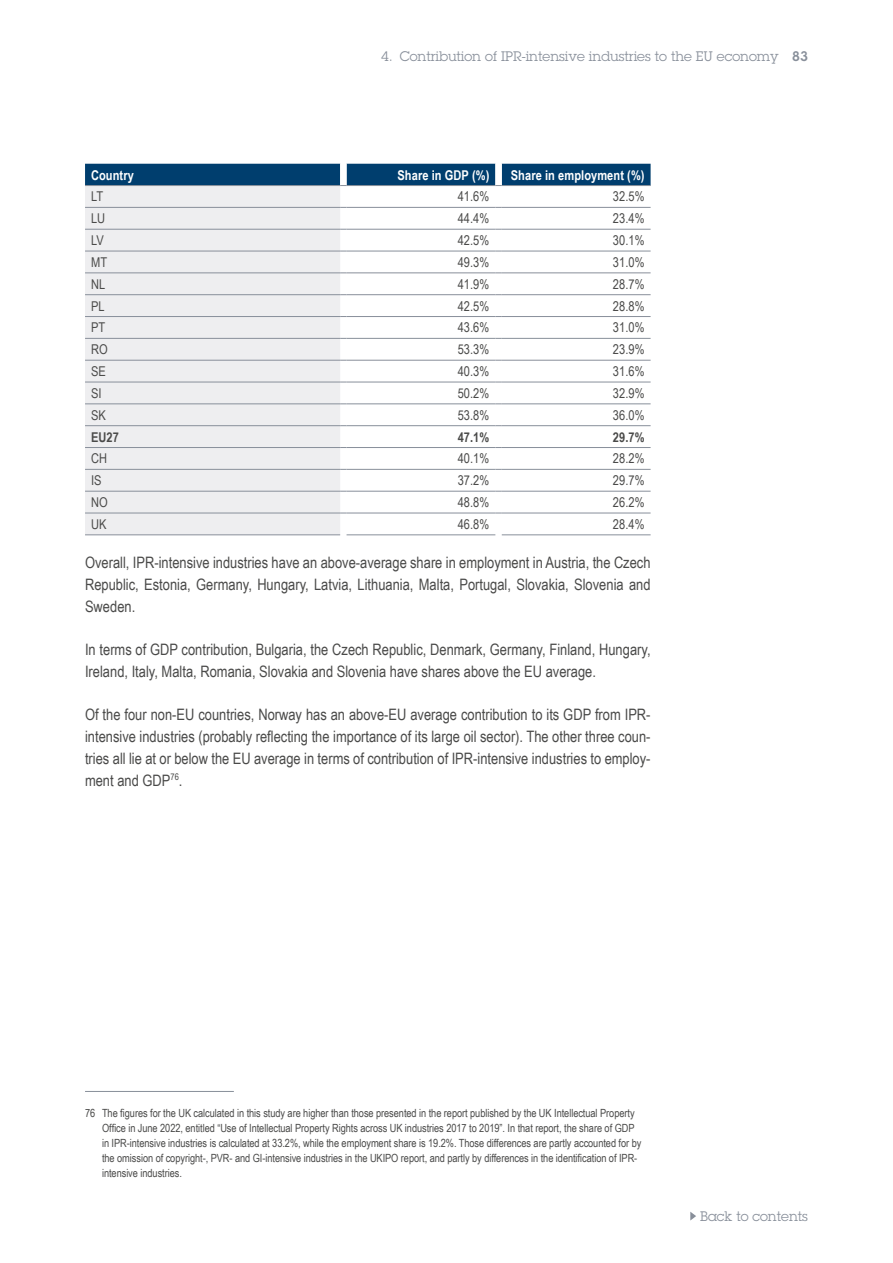
<style>
.page{position:relative;width:893px;height:1263px;background:#fff}
.page>*{position:absolute;margin:0;border:0;box-sizing:border-box;transform-origin:0 0}
._01-Body_copy{font:15.75px/21.8px "Arial Narrow";color:#4a4a49;text-align:justify}
._03-Table-Txt_9_11_r{font:13.5px "Arial Narrow";letter-spacing:.005em;color:#4a4a49}
._05-Kolumentitel{font:13.5px "Lubalin Graph Std";color:#888f9a}
._03-Table-Bold_Neg_9{font:700 13.5px "Arial Narrow";letter-spacing:.005em;color:#fff}
._03-Table-Txt_9_11_l{font:13.5px "Arial Narrow";letter-spacing:.005em;color:#4a4a49}
._03-Table-Bold_9_11{font:700 13.5px "Arial Narrow";letter-spacing:.005em;color:#4a4a49}
._05-Foot_Notes{font:11.25px/15px "Arial Narrow";letter-spacing:-.005em;color:#4a4a49}
.s1{font-weight:600}
</style>
<div class="page">
<svg style="left:690px;top:1212px;width:6px;height:8px"></svg>
<svg style="left:340px;top:206px;width:162px;height:329px"></svg>
<div style="left:85px;top:186px;width:255px;height:348px;background:#eeeef0"></div>
<div style="left:85px;top:164px;width:566px;height:22px;background:#003e6e"></div>
<hr style="left:502px;top:185px;width:149px;height:1px;background:#888f9a">
<hr style="left:85px;top:207px;width:255px;height:1px;background:#888f9a">
<hr style="left:347px;top:207px;width:148px;height:1px;background:#888f9a">
<hr style="left:502px;top:207px;width:149px;height:1px;background:#888f9a">
<hr style="left:85px;top:229px;width:255px;height:1px;background:#888f9a">
<hr style="left:347px;top:229px;width:148px;height:1px;background:#888f9a">
<hr style="left:502px;top:229px;width:149px;height:1px;background:#888f9a">
<hr style="left:85px;top:251px;width:255px;height:1px;background:#888f9a">
<hr style="left:347px;top:251px;width:148px;height:1px;background:#888f9a">
<hr style="left:502px;top:251px;width:149px;height:1px;background:#888f9a">
<hr style="left:85px;top:272px;width:255px;height:1px;background:#888f9a">
<hr style="left:347px;top:272px;width:148px;height:1px;background:#888f9a">
<hr style="left:502px;top:272px;width:149px;height:1px;background:#888f9a">
<hr style="left:85px;top:294px;width:255px;height:1px;background:#888f9a">
<hr style="left:347px;top:294px;width:148px;height:1px;background:#888f9a">
<hr style="left:502px;top:294px;width:149px;height:1px;background:#888f9a">
<hr style="left:85px;top:316px;width:255px;height:1px;background:#888f9a">
<hr style="left:347px;top:316px;width:148px;height:1px;background:#888f9a">
<hr style="left:502px;top:316px;width:149px;height:1px;background:#888f9a">
<hr style="left:85px;top:338px;width:255px;height:1px;background:#888f9a">
<hr style="left:347px;top:338px;width:148px;height:1px;background:#888f9a">
<hr style="left:502px;top:338px;width:149px;height:1px;background:#888f9a">
<hr style="left:85px;top:360px;width:255px;height:1px;background:#888f9a">
<hr style="left:347px;top:360px;width:148px;height:1px;background:#888f9a">
<hr style="left:502px;top:360px;width:149px;height:1px;background:#888f9a">
<hr style="left:85px;top:382px;width:255px;height:1px;background:#888f9a">
<hr style="left:347px;top:382px;width:148px;height:1px;background:#888f9a">
<hr style="left:502px;top:382px;width:149px;height:1px;background:#888f9a">
<hr style="left:85px;top:403px;width:255px;height:1px;background:#888f9a">
<hr style="left:347px;top:403px;width:148px;height:1px;background:#888f9a">
<hr style="left:502px;top:403px;width:149px;height:1px;background:#888f9a">
<hr style="left:85px;top:425px;width:255px;height:1px;background:#888f9a">
<hr style="left:347px;top:425px;width:148px;height:1px;background:#888f9a">
<hr style="left:502px;top:425px;width:149px;height:1px;background:#888f9a">
<hr style="left:85px;top:447px;width:255px;height:1px;background:#888f9a">
<hr style="left:347px;top:447px;width:148px;height:1px;background:#888f9a">
<hr style="left:502px;top:447px;width:149px;height:1px;background:#888f9a">
<hr style="left:85px;top:469px;width:255px;height:1px;background:#888f9a">
<hr style="left:347px;top:469px;width:148px;height:1px;background:#888f9a">
<hr style="left:502px;top:469px;width:149px;height:1px;background:#888f9a">
<hr style="left:85px;top:491px;width:255px;height:1px;background:#888f9a">
<hr style="left:347px;top:491px;width:148px;height:1px;background:#888f9a">
<hr style="left:502px;top:491px;width:149px;height:1px;background:#888f9a">
<hr style="left:85px;top:513px;width:255px;height:1px;background:#888f9a">
<hr style="left:347px;top:513px;width:148px;height:1px;background:#888f9a">
<hr style="left:502px;top:513px;width:149px;height:1px;background:#888f9a">
<hr style="left:85px;top:534px;width:255px;height:1px;background:#888f9a">
<hr style="left:347px;top:534px;width:148px;height:1px;background:#888f9a">
<hr style="left:502px;top:534px;width:149px;height:1px;background:#888f9a">
<hr style="left:85px;top:1091px;width:149px;height:1px;background:#888f9a">
<p class="_05-Kolumentitel" style="left:381px;top:47px;width:428px">4. Contribution of IPR-intensive industries to the EU economy <span class="s1">83</span></p>
<p class="_03-Table-Bold_Neg_9" style="left:91px;top:165px;width:44px">Country</p>
<p class="_03-Table-Bold_Neg_9" style="left:397px;top:165px;width:93px">Share in GDP (%)</p>
<p class="_03-Table-Bold_Neg_9" style="left:511px;top:165px;width:135px">Share in employment (%)</p>
<p class="_03-Table-Txt_9_11_l" style="left:91px;top:187px;width:14px">LT</p>
<p class="_03-Table-Txt_9_11_r" style="left:458px;top:187px;width:33px">41.6%</p>
<p class="_03-Table-Txt_9_11_r" style="left:613px;top:187px;width:33px">32.5%</p>
<p class="_03-Table-Txt_9_11_l" style="left:91px;top:209px;width:16px">LU</p>
<p class="_03-Table-Txt_9_11_r" style="left:458px;top:209px;width:33px">44.4%</p>
<p class="_03-Table-Txt_9_11_r" style="left:613px;top:209px;width:33px">23.4%</p>
<p class="_03-Table-Txt_9_11_l" style="left:91px;top:230px;width:14px">LV</p>
<p class="_03-Table-Txt_9_11_r" style="left:458px;top:230px;width:33px">42.5%</p>
<p class="_03-Table-Txt_9_11_r" style="left:613px;top:230px;width:33px">30.1%</p>
<p class="_03-Table-Txt_9_11_l" style="left:91px;top:252px;width:18px">MT</p>
<p class="_03-Table-Txt_9_11_r" style="left:458px;top:252px;width:33px">49.3%</p>
<p class="_03-Table-Txt_9_11_r" style="left:613px;top:252px;width:33px">31.0%</p>
<p class="_03-Table-Txt_9_11_l" style="left:91px;top:274px;width:16px">NL</p>
<p class="_03-Table-Txt_9_11_r" style="left:458px;top:274px;width:33px">41.9%</p>
<p class="_03-Table-Txt_9_11_r" style="left:613px;top:274px;width:33px">28.7%</p>
<p class="_03-Table-Txt_9_11_l" style="left:91px;top:296px;width:15px">PL</p>
<p class="_03-Table-Txt_9_11_r" style="left:458px;top:296px;width:33px">42.5%</p>
<p class="_03-Table-Txt_9_11_r" style="left:613px;top:296px;width:33px">28.8%</p>
<p class="_03-Table-Txt_9_11_l" style="left:91px;top:318px;width:16px">PT</p>
<p class="_03-Table-Txt_9_11_r" style="left:458px;top:318px;width:33px">43.6%</p>
<p class="_03-Table-Txt_9_11_r" style="left:613px;top:318px;width:33px">31.0%</p>
<p class="_03-Table-Txt_9_11_l" style="left:91px;top:339px;width:18px">RO</p>
<p class="_03-Table-Txt_9_11_r" style="left:458px;top:339px;width:33px">53.3%</p>
<p class="_03-Table-Txt_9_11_r" style="left:613px;top:339px;width:33px">23.9%</p>
<p class="_03-Table-Txt_9_11_l" style="left:91px;top:361px;width:16px">SE</p>
<p class="_03-Table-Txt_9_11_r" style="left:458px;top:361px;width:33px">40.3%</p>
<p class="_03-Table-Txt_9_11_r" style="left:613px;top:361px;width:33px">31.6%</p>
<p class="_03-Table-Txt_9_11_l" style="left:91px;top:383px;width:12px">SI</p>
<p class="_03-Table-Txt_9_11_r" style="left:458px;top:383px;width:33px">50.2%</p>
<p class="_03-Table-Txt_9_11_r" style="left:613px;top:383px;width:33px">32.9%</p>
<p class="_03-Table-Txt_9_11_l" style="left:91px;top:405px;width:16px">SK</p>
<p class="_03-Table-Txt_9_11_r" style="left:458px;top:405px;width:33px">53.8%</p>
<p class="_03-Table-Txt_9_11_r" style="left:613px;top:405px;width:33px">36.0%</p>
<p class="_03-Table-Bold_9_11" style="left:91px;top:426px;width:29px">EU27</p>
<p class="_03-Table-Bold_9_11" style="left:458px;top:426px;width:33px">47.1%</p>
<p class="_03-Table-Bold_9_11" style="left:613px;top:426px;width:33px">29.7%</p>
<p class="_03-Table-Txt_9_11_l" style="left:91px;top:449px;width:18px">CH</p>
<p class="_03-Table-Txt_9_11_r" style="left:458px;top:449px;width:33px">40.1%</p>
<p class="_03-Table-Txt_9_11_r" style="left:613px;top:449px;width:33px">28.2%</p>
<p class="_03-Table-Txt_9_11_l" style="left:91px;top:470px;width:12px">IS</p>
<p class="_03-Table-Txt_9_11_r" style="left:458px;top:470px;width:33px">37.2%</p>
<p class="_03-Table-Txt_9_11_r" style="left:613px;top:470px;width:33px">29.7%</p>
<p class="_03-Table-Txt_9_11_l" style="left:91px;top:492px;width:18px">NO</p>
<p class="_03-Table-Txt_9_11_r" style="left:458px;top:492px;width:33px">48.8%</p>
<p class="_03-Table-Txt_9_11_r" style="left:613px;top:492px;width:33px">26.2%</p>
<p class="_03-Table-Txt_9_11_l" style="left:91px;top:514px;width:17px">UK</p>
<p class="_03-Table-Txt_9_11_r" style="left:458px;top:514px;width:33px">46.8%</p>
<p class="_03-Table-Txt_9_11_r" style="left:613px;top:514px;width:33px">28.4%</p>
<p class="_01-Body_copy" style="left:85px;top:551px;width:567px">Overall, IPR-intensive industries have an above-average share in employment in Austria, the Czech Republic, Estonia, Germany, Hungary, Latvia, Lithuania, Malta, Portugal, Slovakia, Slovenia and Sweden.</p>
<p class="_01-Body_copy" style="left:85px;top:638px;width:567px">In terms of GDP contribution, Bulgaria, the Czech Republic, Denmark, Germany, Finland, Hungary,<br>Ireland, Italy, Malta, Romania, Slovakia and Slovenia have shares above the EU average.</p>
<p class="_01-Body_copy" style="left:85px;top:703px;width:567px">Of the four non-EU countries, Norway has an above-EU average contribution to its GDP from IPR&shy;intensive industries (probably reflecting the importance of its large oil sector). The other three coun&shy;tries all lie at or below the EU average in terms of contribution of IPR-intensive industries to employ&shy;ment and GDP<sup>76</sup>.</p>
<p class="_05-Foot_Notes" style="left:102px;top:1105px;width:541px;text-indent:-17px">76 The figures for the UK calculated in this study are higher than those presented in the report published by the UK Intellectual Property Office in June 2022, entitled “Use of Intellectual Property Rights across UK industries 2017 to 2019”. In that report, the share of GDP in IPR-intensive industries is calculated at 33.2%, while the employment share is 19.2%. Those differences are partly accounted for by the omission of copyright-, PVR- and GI-intensive industries in the UKIPO report, and partly by differences in the identification of IPR&shy;intensive industries.</p>
<p class="_05-Kolumentitel" style="left:700px;top:1207px;width:109px">Back to contents</p>
</div>
